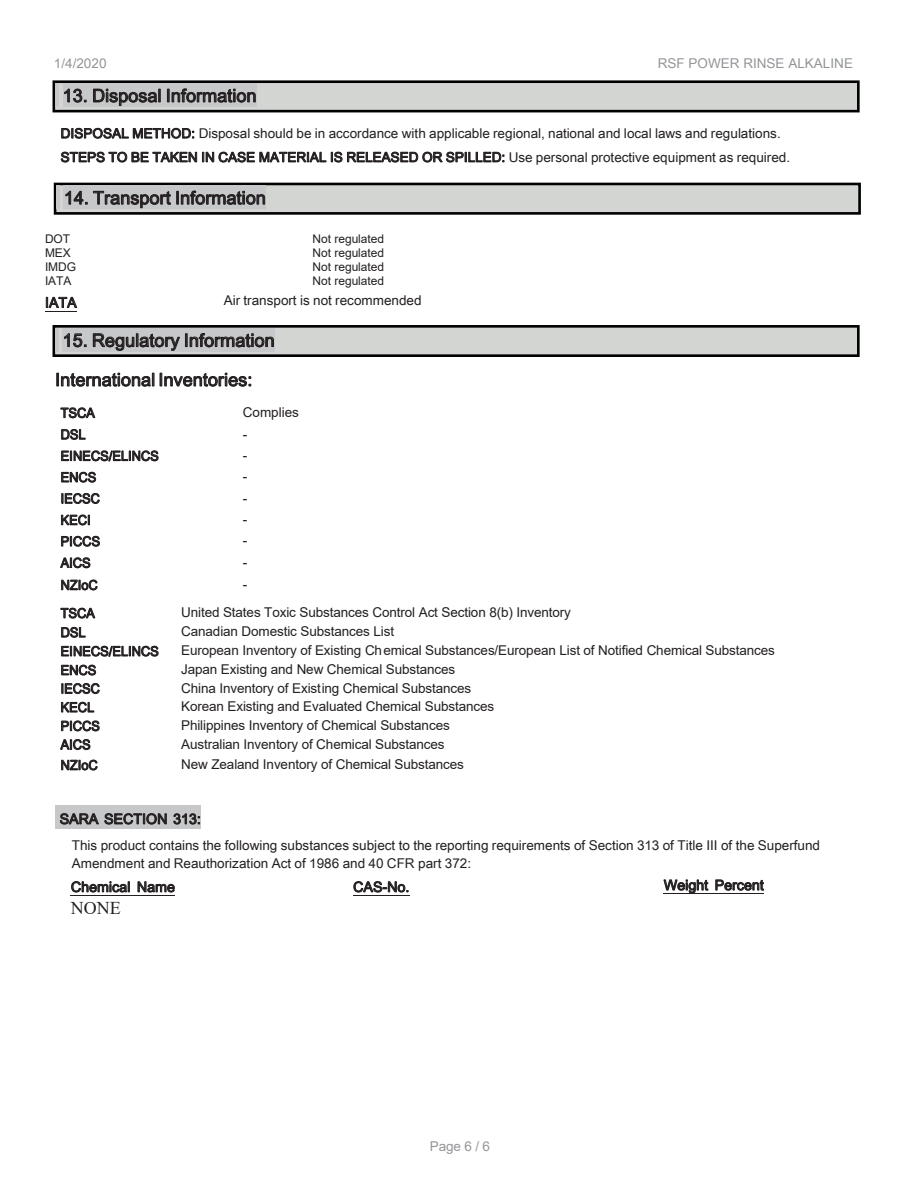
<style>
.page{position:relative;width:918px;height:1188px;background:#fff}
.page>*{position:absolute;margin:0;border:0;box-sizing:border-box;transform-origin:0 0}
.t1{font:18px "Arial Unicode MS";letter-spacing:.005em;color:#231f20}
.t2{font:18px "Times New Roman";color:#231f20}
.t3{font:14.25px "Arial Unicode MS";color:#231f20}
.t4{font:13.5px/21.5px "Arial";letter-spacing:-.01em;color:#231f20;text-align:justify}
.t5{font:13.5px/23.7px "Arial Unicode MS";color:#231f20}
.t6{font:13.5px/21.5px "Arial Unicode MS";color:#231f20;scale:.95 1}
.t7{font:13.5px "Arial Unicode MS";color:#939598}
.t8{font:13.5px "Arial";color:#939598}
.t9{font:12px "Arial";color:#231f20}
</style>
<div class="page">
<svg style="left:61px;top:127px;width:133px;height:12px"></svg>
<svg style="left:61px;top:151px;width:443px;height:11px"></svg>
<svg style="left:46px;top:296px;width:31px;height:12px"></svg>
<hr style="left:45px;top:311px;width:32px;height:1px;background:#231f20">
<svg style="left:57px;top:373px;width:97px;height:14px"></svg>
<svg style="left:160px;top:373px;width:91px;height:14px"></svg>
<svg style="left:61px;top:407px;width:34px;height:11px"></svg>
<svg style="left:61px;top:429px;width:24px;height:11px"></svg>
<svg style="left:61px;top:451px;width:97px;height:10px"></svg>
<svg style="left:61px;top:472px;width:35px;height:10px"></svg>
<svg style="left:62px;top:493px;width:38px;height:11px"></svg>
<svg style="left:61px;top:515px;width:29px;height:10px"></svg>
<svg style="left:61px;top:536px;width:39px;height:11px"></svg>
<svg style="left:60px;top:557px;width:30px;height:11px"></svg>
<svg style="left:61px;top:580px;width:37px;height:10px"></svg>
<svg style="left:61px;top:607px;width:34px;height:11px"></svg>
<svg style="left:61px;top:627px;width:24px;height:11px"></svg>
<svg style="left:61px;top:646px;width:97px;height:11px"></svg>
<svg style="left:61px;top:665px;width:35px;height:10px"></svg>
<svg style="left:62px;top:683px;width:38px;height:11px"></svg>
<svg style="left:61px;top:702px;width:33px;height:11px"></svg>
<svg style="left:61px;top:721px;width:39px;height:10px"></svg>
<svg style="left:60px;top:739px;width:30px;height:11px"></svg>
<svg style="left:61px;top:760px;width:37px;height:10px"></svg>
<div style="left:55px;top:806px;width:146px;height:23px;background:#c7c8ca"></div>
<svg style="left:60px;top:813px;width:39px;height:11px"></svg>
<svg style="left:105px;top:813px;width:62px;height:11px"></svg>
<svg style="left:173px;top:813px;width:27px;height:11px"></svg>
<svg style="left:71px;top:881px;width:59px;height:11px"></svg>
<svg style="left:138px;top:881px;width:37px;height:11px"></svg>
<hr style="left:71px;top:895px;width:104px;height:1px;background:#231f20">
<svg style="left:354px;top:881px;width:54px;height:11px"></svg>
<hr style="left:353px;top:895px;width:57px;height:1px;background:#231f20">
<svg style="left:664px;top:879px;width:44px;height:14px"></svg>
<svg style="left:715px;top:880px;width:49px;height:11px"></svg>
<hr style="left:664px;top:894px;width:100px;height:1px;background:#231f20">
<div style="left:54px;top:82px;width:804px;height:29px;background:#d3d5d3"></div>
<div style="left:53px;top:80px;width:807px;height:32px;border:3px solid #000001"></div>
<hr style="left:55px;top:83px;width:4px;height:24px;background:#c7c8ca">
<div style="left:63px;top:83px;width:194px;height:24px;background:#c7c8ca"></div>
<svg style="left:64px;top:89px;width:22px;height:14px"></svg>
<svg style="left:93px;top:89px;width:67px;height:17px"></svg>
<svg style="left:167px;top:89px;width:89px;height:14px"></svg>
<div style="left:55px;top:184px;width:805px;height:29px;background:#d3d5d3"></div>
<div style="left:54px;top:183px;width:807px;height:32px;border:3px solid #000001"></div>
<hr style="left:56px;top:185px;width:4px;height:24px;background:#c7c8ca">
<div style="left:64px;top:185px;width:202px;height:24px;background:#c7c8ca"></div>
<svg style="left:66px;top:191px;width:21px;height:14px"></svg>
<svg style="left:93px;top:191px;width:78px;height:17px"></svg>
<svg style="left:177px;top:191px;width:88px;height:14px"></svg>
<div style="left:54px;top:326px;width:804px;height:30px;background:#d3d5d3"></div>
<div style="left:53px;top:325px;width:807px;height:32px;border:3px solid #000001"></div>
<hr style="left:55px;top:328px;width:4px;height:23px;background:#c7c8ca">
<div style="left:63px;top:328px;width:212px;height:23px;background:#c7c8ca"></div>
<svg style="left:64px;top:333px;width:22px;height:14px"></svg>
<svg style="left:93px;top:333px;width:181px;height:18px"></svg>
<p class="t7" style="left:54px;top:53px;width:54px">1/4/2020</p>
<p class="t7" style="left:658px;top:53px;width:197px">RSF POWER RINSE ALKALINE</p>
<h1 class="t1" style="left:63px;top:83px;width:195px">13. Disposal Information</h1>
<p class="t5" style="left:61px;top:121px;width:731px">DISPOSAL METHOD: Disposal should be in accordance with applicable regional, national and local laws and regulations.<br>STEPS TO BE TAKEN IN CASE MATERIAL IS RELEASED OR SPILLED: Use personal protective equipment as required.</p>
<h1 class="t1" style="left:64px;top:185px;width:203px">14. Transport Information</h1>
<p class="t9" style="left:45px;top:230px;width:27px">DOT</p>
<p class="t9" style="left:312px;top:230px;width:73px">Not regulated</p>
<p class="t9" style="left:45px;top:244px;width:27px">MEX</p>
<p class="t9" style="left:312px;top:244px;width:73px">Not regulated</p>
<p class="t9" style="left:45px;top:258px;width:33px">IMDG</p>
<p class="t9" style="left:312px;top:258px;width:73px">Not regulated</p>
<p class="t9" style="left:45px;top:272px;width:28px">IATA</p>
<p class="t9" style="left:312px;top:272px;width:73px">Not regulated</p>
<p class="t3" style="left:45px;top:292px;width:33px">IATA</p>
<p class="t5" style="left:224px;top:288px;width:199px">Air transport is not recommended</p>
<h1 class="t1" style="left:63px;top:327px;width:214px">15. Regulatory Information</h1>
<h1 class="t1" style="left:55px;top:367px;width:199px">International Inventories:</h1>
<p class="t6" style="left:61px;top:402px;width:105px">TSCA<br>DSL<br>EINECS/ELINCS<br>ENCS<br>IECSC<br>KECI<br>PICCS<br>AICS<br>NZIoC</p>
<p class="t6" style="left:61px;top:604px;width:105px;line-height:18.8px">TSCA<br>DSL<br>EINECS/ELINCS<br>ENCS<br>IECSC<br>KECL<br>PICCS<br>AICS</p>
<p class="t6" style="left:61px;top:754px;width:41px">NZIoC</p>
<p class="t4" style="left:243px;top:401px;width:58px">Complies</p>
<p class="t4" style="left:243px;top:423px;width:6px">- - - - - - - -</p>
<p class="t4" style="left:181px;top:603px;width:595px;line-height:18.8px;text-align:left">United States Toxic Substances Control Act Section 8(b) Inventory<br>Canadian Domestic Substances List<br>European Inventory of Existing Chemical Substances/European List of Notified Chemical Substances Japan Existing and New Chemical Substances<br>China Inventory of Existing Chemical Substances<br>Korean Existing and Evaluated Chemical Substances<br>Philippines Inventory of Chemical Substances<br>Australian Inventory of Chemical Substances</p>
<p class="t4" style="left:181px;top:754px;width:284px">New Zealand Inventory of Chemical Substances</p>
<p class="t3" style="left:60px;top:809px;width:143px">SARA SECTION 313:</p>
<p class="t5" style="left:72px;top:836px;width:750px;line-height:17.9px">This product contains the following substances subject to the reporting requirements of Section 313 of Title III of the Superfund<br>Amendment and Reauthorization Act of 1986 and 40 CFR part 372:</p>
<p class="t3" style="left:71px;top:877px;width:106px">Chemical Name</p>
<p class="t3" style="left:353px;top:877px;width:58px">CAS-No.</p>
<h1 class="t2" style="left:71px;top:895px;width:51px">NONE</h1>
<p class="t3" style="left:664px;top:875px;width:101px">Weight Percent</p>
<p class="t8" style="left:430px;top:1137px;width:62px">Page 6 / 6</p>
</div>
